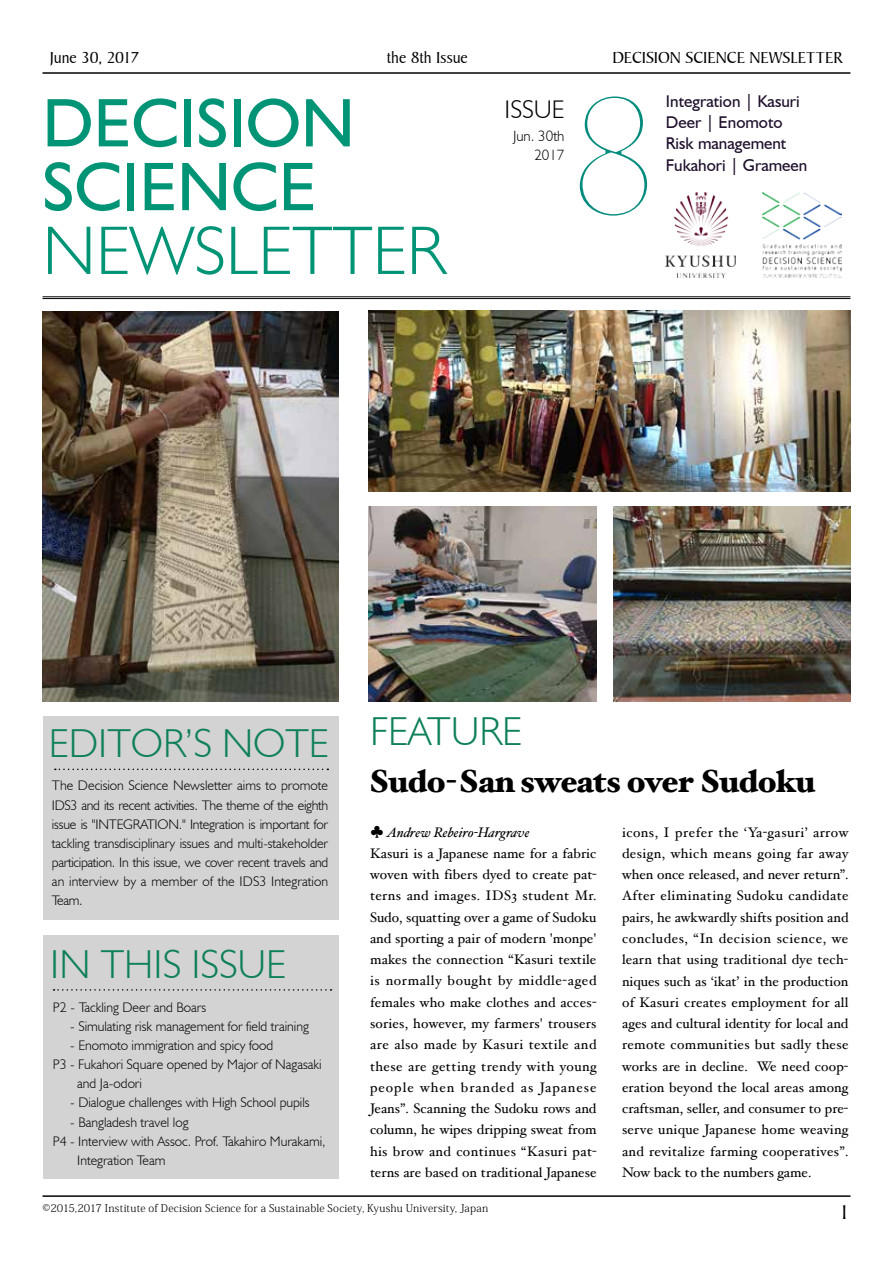
<style>
.page{position:relative;width:893px;height:1263px;background:#fff}
.page>*{position:absolute;margin:0;border:0;box-sizing:border-box;transform-origin:0 0}
.t1{font:200 159.45px "Koz Go Pro";color:#038c7e}
.t2{font:69.15px/63.8px "Humanist 521 BT";color:#009476}
.t3{font:300 69.15px "Humanist 521 BT";color:#009476}
.t4{font:300 40.35px "Humanist 521 BT";color:#0e805a}
.t5{font:900 31.95px "Hoefler Text";letter-spacing:-.02em;color:#000}
.t6{font:300 25.5px "Humanist 521 BT";color:#000}
.t7{font:21.3px "Baker Signet BT";color:#000}
.t8{font:16.95px/21.3px "Humanist 521 BT";color:#1f102c}
.t9{font:16.95px "Baker Signet BT";letter-spacing:-.01em;color:#000}
.t10{font:300 14.85px/19.2px "Humanist 521 BT";color:#000;text-align:right}
.t11{font:13.8px/21.3px "Hoefler Text";letter-spacing:.01em;color:#000}
.t12{font:300 13.8px/19.2px "Humanist 521 BT";color:#000;text-align:justify}
.t13{font:300 10.65px "Koz Min Pr 6 N";letter-spacing:.01em;color:#000}
.s1{font-family:"Koz Min Pr 6 N"}
.s2{font-style:italic}
</style>
<div class="page">
<hr style="left:43px;top:72px;width:807px;height:2px;background:#000">
<hr style="left:43px;top:1195px;width:807px;height:2px;background:#000">
<img style="left:368px;top:311px;width:482px;height:180px">
<div style="left:43px;top:936px;width:295px;height:243px;background:#d3d3d4"></div>
<svg style="left:54px;top:989px;width:278px;height:2px"></svg>
<hr style="left:43px;top:296px;width:807px;height:1px;background:#000">
<hr style="left:43px;top:298px;width:807px;height:1px;background:#000">
<div style="left:43px;top:716px;width:295px;height:204px;background:#d3d3d4"></div>
<svg style="left:55px;top:768px;width:273px;height:2px"></svg>
<img style="left:762px;top:192px;width:79px;height:85px">
<img style="left:666px;top:192px;width:70px;height:85px">
<img style="left:43px;top:311px;width:295px;height:391px">
<img style="left:368px;top:506px;width:228px;height:196px">
<img style="left:614px;top:506px;width:236px;height:196px">
<p class="t9" style="left:50px;top:47px;width:91px">June 30, 2017</p>
<p class="t9" style="left:387px;top:47px;width:83px">the 8th Issue</p>
<p class="t9" style="left:612px;top:47px;width:231px">DECISION SCIENCE NEWSLETTER</p>
<h2 class="t2" style="left:43px;top:90px;width:314px">DECISION<br>SCIENCE</h2>
<h2 class="t3" style="left:43px;top:208px;width:404px">NEWSLETTER</h2>
<h3 class="t6" style="left:505px;top:94px;width:61px">ISSUE</h3>
<p class="t10" style="left:513px;top:126px;width:53px">Jun. 30th<br>2017</p>
<h1 class="t1" style="left:571px;top:52px;width:87px">8</h1>
<p class="t8" style="left:666px;top:90px;width:143px">Integration | Kasuri<br>Deer | Enomoto<br>Risk management<br>Fukahori | Grameen</p>
<h3 class="t4" style="left:49px;top:718px;width:281px">EDITOR’S NOTE</h3>
<p class="t12" style="left:52px;top:776px;width:278px">The Decision Science Newsletter aims to promote IDS3 and its recent activities. The theme of the eighth issue is "INTEGRATION." Integration is important for tackling transdisciplinary issues and multi-stakeholder participation. In this issue, we cover recent travels and an interview by a member of the IDS3 Integration Team.</p>
<h3 class="t4" style="left:50px;top:939px;width:237px">IN THIS ISSUE</h3>
<p class="t12" style="left:53px;top:997px;width:155px">P2 - Tackling Deer and Boars</p>
<p class="t12" style="left:70px;top:1016px;width:240px">- Simulating risk management for field training</p>
<p class="t12" style="left:70px;top:1035px;width:205px">- Enomoto immigration and spicy food</p>
<p class="t12" style="left:53px;top:1054px;width:270px">P3 - Fukahori Square opened by Major of Nagasaki</p>
<p class="t12" style="left:77px;top:1074px;width:66px">and Ja-odori</p>
<p class="t12" style="left:70px;top:1093px;width:241px">- Dialogue challenges with High School pupils</p>
<p class="t12" style="left:70px;top:1112px;width:120px">- Bangladesh travel log</p>
<p class="t12" style="left:53px;top:1131px;width:274px">P4 - Interview with Assoc. Prof. Takahiro Murakami,</p>
<p class="t12" style="left:77px;top:1150px;width:90px">Integration Team</p>
<h3 class="t4" style="left:370px;top:707px;width:153px">FEATURE</h3>
<h3 class="t5" style="left:368px;top:762px;width:449px">Sudo-San sweats over Sudoku</h3>
<p class="t11" style="left:370px;top:821px;width:228px"><span class="s1">♣︎</span> <span class="s2">Andrew Rebeiro-Hargrave<br></span>Kasuri is a Japanese name for a fabric woven with fibers dyed to create pat&shy;terns and images. IDS3 student Mr.<br>Sudo, squatting over a game of Sudoku and sporting a pair of modern 'monpe' makes the connection “Kasuri textile is normally bought by middle-aged females who make clothes and acces&shy;sories, however, my farmers' trousers are also made by Kasuri textile and these are getting trendy with young people when branded as Japanese Jeans”. Scanning the Sudoku rows and column, he wipes dripping sweat from his brow and continues “Kasuri pat&shy;terns are based on traditional Japanese</p>
<p class="t11" style="left:622px;top:821px;width:228px;text-align:justify">icons, I prefer the ‘Ya-gasuri’ arrow design, which means going far away when once released, and never return”.<br>After eliminating Sudoku candidate pairs, he awkwardly shifts position and concludes, “In decision science, we learn that using traditional dye tech&shy;niques such as ‘ikat’ in the production of Kasuri creates employment for all ages and cultural identity for local and remote communities but sadly these works are in decline. We need coop&shy;eration beyond the local areas among craftsman, seller, and consumer to pre&shy;serve unique Japanese home weaving and revitalize farming cooperatives”.<br>Now back to the numbers game.</p>
<p class="t13" style="left:43px;top:1202px;width:447px">©2015,2017 Institute of Decision Science for a Sustainable Society, Kyushu University, Japan</p>
<h3 class="t7" style="left:839px;top:1199px;width:13px">1</h3>
</div>
